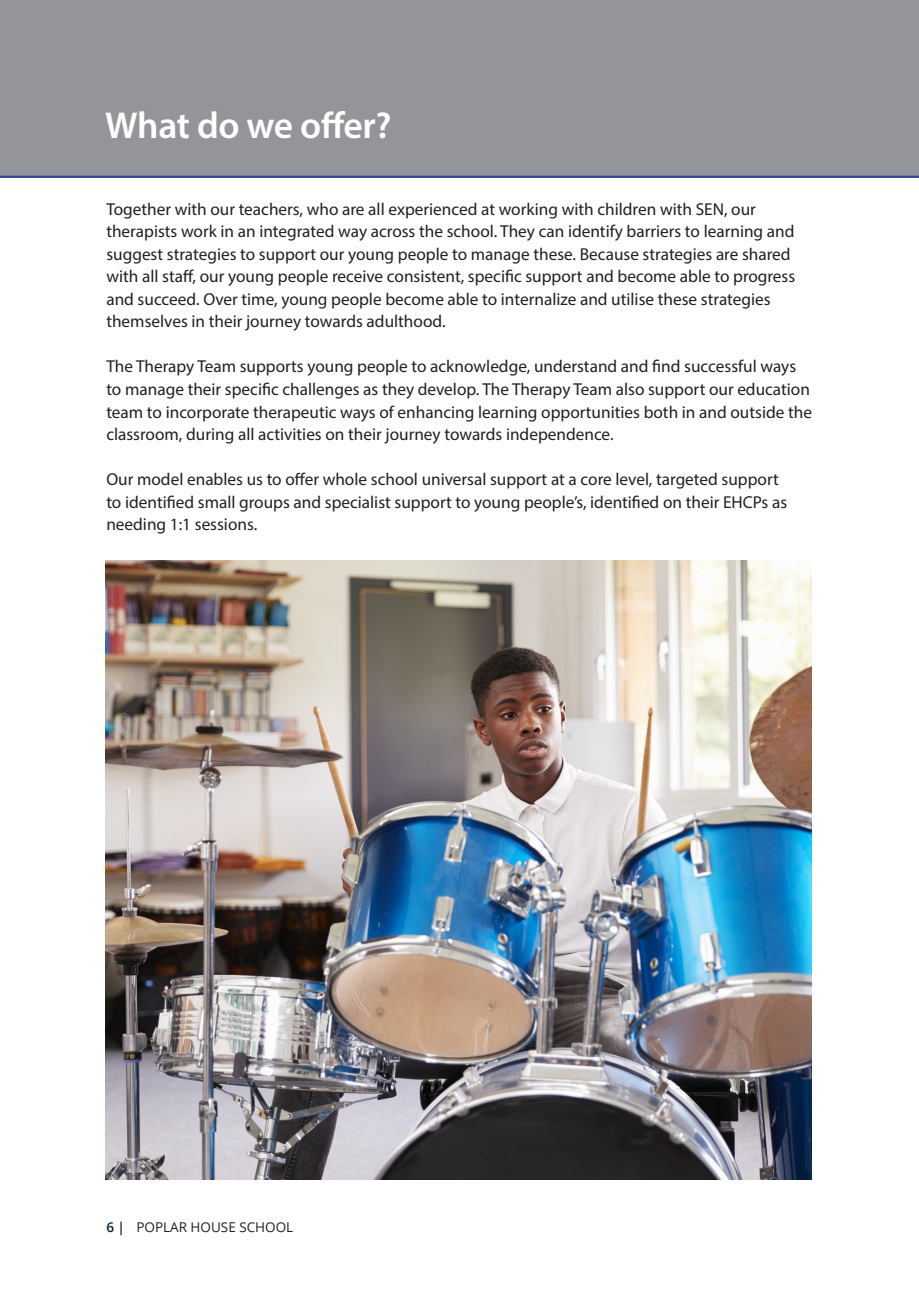
<style>
.page{position:relative;width:919px;height:1289px;background:#fff}
.page>*{position:absolute;margin:0;border:0;box-sizing:border-box;transform-origin:0 0}
.title_1{font:600 37.5px "Myriad Pro";letter-spacing:-.01em;color:#fff}
.subtitle{font:17.25px/22.5px "Myriad Pro";color:#231f20}
.body_text{font:13.5px "Open Sans";color:#231f20}
.t1{font:300 13.5px "Open Sans";color:#08212e}
.s1{font-weight:600;color:#08212e}
</style>
<div class="page">
<img style="left:105px;top:560px;width:706px;height:619px">
<div style="left:0;top:0;width:918px;height:178px;background:#939598"></div>
<p class="title_1" style="left:105px;top:102px;width:288px">What do we offer?</p>
<p class="subtitle" style="left:106px;top:197px;width:651px">Together with our teachers, who are all experienced at working with children with SEN, our</p>
<p class="subtitle" style="left:106px;top:220px;width:690px">therapists work in an integrated way across the school. They can identify barriers to learning and suggest strategies to support our young people to manage these. Because strategies are shared with all staff, our young people receive consistent, specific support and become able to progress and succeed. Over time, young people become able to internalize and utilise these strategies themselves in their journey towards adulthood.</p>
<p class="subtitle" style="left:106px;top:355px;width:707px">The Therapy Team supports young people to acknowledge, understand and find successful ways to manage their specific challenges as they develop. The Therapy Team also support our education team to incorporate therapeutic ways of enhancing learning opportunities both in and outside the classroom, during all activities on their journey towards independence.</p>
<p class="subtitle" style="left:106px;top:467px;width:682px">Our model enables us to offer whole school universal support at a core level, targeted support to identified small groups and specialist support to young people’s, identified on their EHCPs as needing 1:1 sessions.</p>
<p class="body_text" style="left:106px;top:1218px;width:188px"><span class="s1">6 |</span> P PLAR HOUSE SCHOOL</p>
<p class="t1" style="left:136px;top:1218px;width:133px">CORPORATE TAGLINE</p>
</div>
